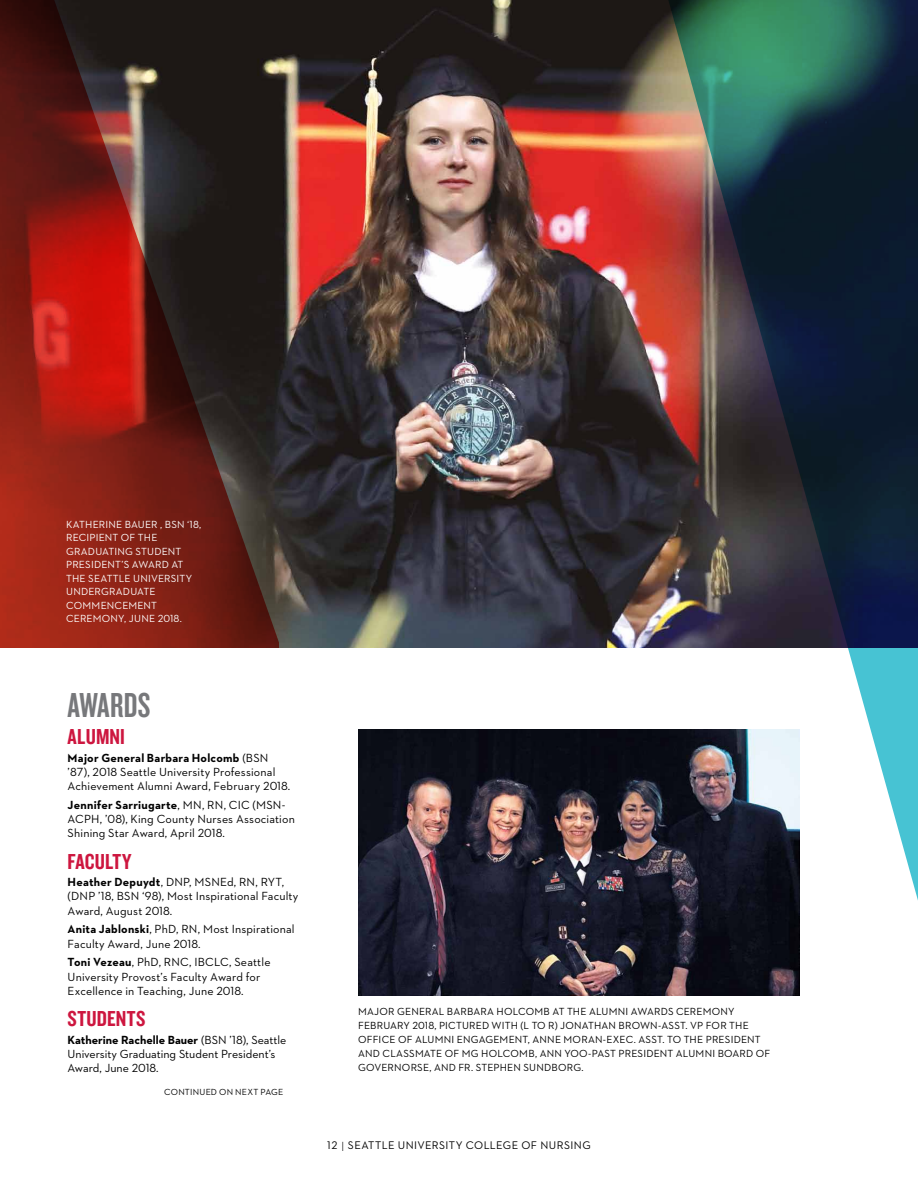
<style>
.page{position:relative;width:918px;height:1188px;background:#fff}
.page>*{position:absolute;margin:0;border:0;box-sizing:border-box;transform-origin:0 0}
.t1{font:36px "Knockout 48 Featherweight";color:#77787b}
.t2{font:22.5px "Knockout 49 Liteweight";letter-spacing:.005em;color:#cd163f}
.t3{font:12px/14.2px "Neutraface 2 Text";letter-spacing:.005em;color:#000}
.t4{font:700 12px "Neutraface 2 Text";letter-spacing:.015em;color:#000}
.t5{font:11.25px "Neutraface 2 Text";letter-spacing:.035em;color:#000}
.t6{font:10.5px/14px "Neutraface 2 Text";letter-spacing:.015em;color:#000}
.t7{font:10.5px/13.5px "Neutraface 2 Text";letter-spacing:.015em;color:#fff}
.t8{font:9px "Neutraface 2 Text";letter-spacing:.03em;color:#000}
.s1{font-weight:700}
.s2{font-weight:400}
.s3{font-weight:300;font-size:13.5px}
</style>
<div class="page">
<img style="left:279px;top:0;width:367px;height:648px">
<svg style="left:0;top:0;width:279px;height:648px;background:#642019"></svg>
<img style="left:646px;top:0;width:272px;height:901px">
<img style="left:358px;top:729px;width:442px;height:267px">
<p class="t7" style="left:66px;top:517px;width:106px">KATHERINE BAUER , BSN</p>
<p class="t7" style="left:187px;top:517px;width:16px">‘18,</p>
<p class="t7" style="left:66px;top:531px;width:128px">RECIPIENT OF THE<br>GRADUATING STUDENT<br>PRESIDENT’S AWARD AT<br>THE SEATTLE U NIVERSITY<br>UNDERGRADUATE<br>COMMENCEMENT<br>CEREMONY, JUNE 2018.</p>
<h1 class="t1" style="left:68px;top:683px;width:84px">AWARDS</h1>
<h2 class="t2" style="left:68px;top:723px;width:59px">ALUMNI</h2>
<p class="t3" style="left:68px;top:750px;width:224px"><span class="s1">Major General Barbara Holcomb</span> (BSN<br>’87), 2018 SEATTLE U NIVERSITY PROFESSIONAL<br>ACHIEVEMENT ALUMNI AWARD, FEBRUARY 2018.</p>
<p class="t4" style="left:68px;top:797px;width:169px">Jennifer Sarriugarte<span class="s2">, MN , RN , CIC</span></p>
<p class="t3" style="left:253px;top:797px;width:13px">(MSN</p>
<p class="t3" style="left:282px;top:797px;width:5px">-</p>
<p class="t3" style="left:68px;top:812px;width:9px">ACPH</p>
<p class="t3" style="left:68px;top:812px;width:229px;text-indent:32px">, ’08), KING COUNTY N URSES ASSOCIATION<br>SHINING STAR AWARD, APRIL 2018.</p>
<h2 class="t2" style="left:68px;top:847px;width:65px">FACULTY</h2>
<p class="t4" style="left:68px;top:874px;width:107px">Heather Depuydt<span class="s2">, DNP</span></p>
<p class="t3" style="left:189px;top:875px;width:14px">, MSNE</p>
<p class="t3" style="left:227px;top:875px;width:59px">D, RN, RYT,</p>
<p class="t3" style="left:68px;top:889px;width:13px">(DNP</p>
<p class="t3" style="left:98px;top:889px;width:27px">’18, BSN</p>
<p class="t3" style="left:68px;top:889px;width:232px;text-indent:75px">‘98), M OST I NSPIRATIONAL FACULTY<br>AWARD, AUGUST 2018.</p>
<p class="t3" style="left:68px;top:922px;width:228px"><span class="s1">Anita Jablonski</span>, PHD, RN , M OST I NSPIRATIONAL<br>FACULTY AWARD, JUNE 2018.</p>
<p class="t4" style="left:68px;top:954px;width:106px">Toni Vezeau<span class="s2">, PHD, RNC</span></p>
<p class="t3" style="left:189px;top:955px;width:13px">, IBCLC</p>
<p class="t3" style="left:68px;top:955px;width:204px;text-indent:162px">, SEATTLE<br>U NIVERSITY PROVOST’S FACULTY AWARD FOR<br>EXCELLENCE IN TEACHING, JUNE 2018.</p>
<h2 class="t2" style="left:68px;top:1005px;width:70px">STUDENTS</h2>
<p class="t4" style="left:68px;top:1032px;width:145px">Katherine Rachelle Bauer <span class="s2">(BSN</span></p>
<p class="t3" style="left:68px;top:1032px;width:220px;text-indent:162px">’18), SEATTLE<br>U NIVERSITY GRADUATING STUDENT PRESIDENT’S<br>AWARD, JUNE 2018.</p>
<p class="t8" style="left:164px;top:1086px;width:121px">CONTINUED ON NEXT PAGE</p>
<p class="t6" style="left:358px;top:1005px;width:414px">MAJOR GENERAL BARBARA HOLCOMB AT THE ALUMNI AWARDS CEREMONY FEBRUARY 2018, PICTURED WITH (L TO R) JONATHAN B ROWN-ASST. VP FOR THE OFFICE OF ALUMNI ENGAGEMENT, ANNE MORAN-EXEC. ASST. TO THE PRESIDENT AND CLASSMATE OF MG H OLCOMB, ANN YOO-PAST PRESIDENT ALUMNI BOARD OF GOVERNORSE, AND FR. STEPHEN SUNDBORG.</p>
<p class="t5" style="left:327px;top:1138px;width:265px">12 <span class="s3">I</span> SEATTLE UNIVERSITY COLLEGE OF N URSING</p>
</div>
